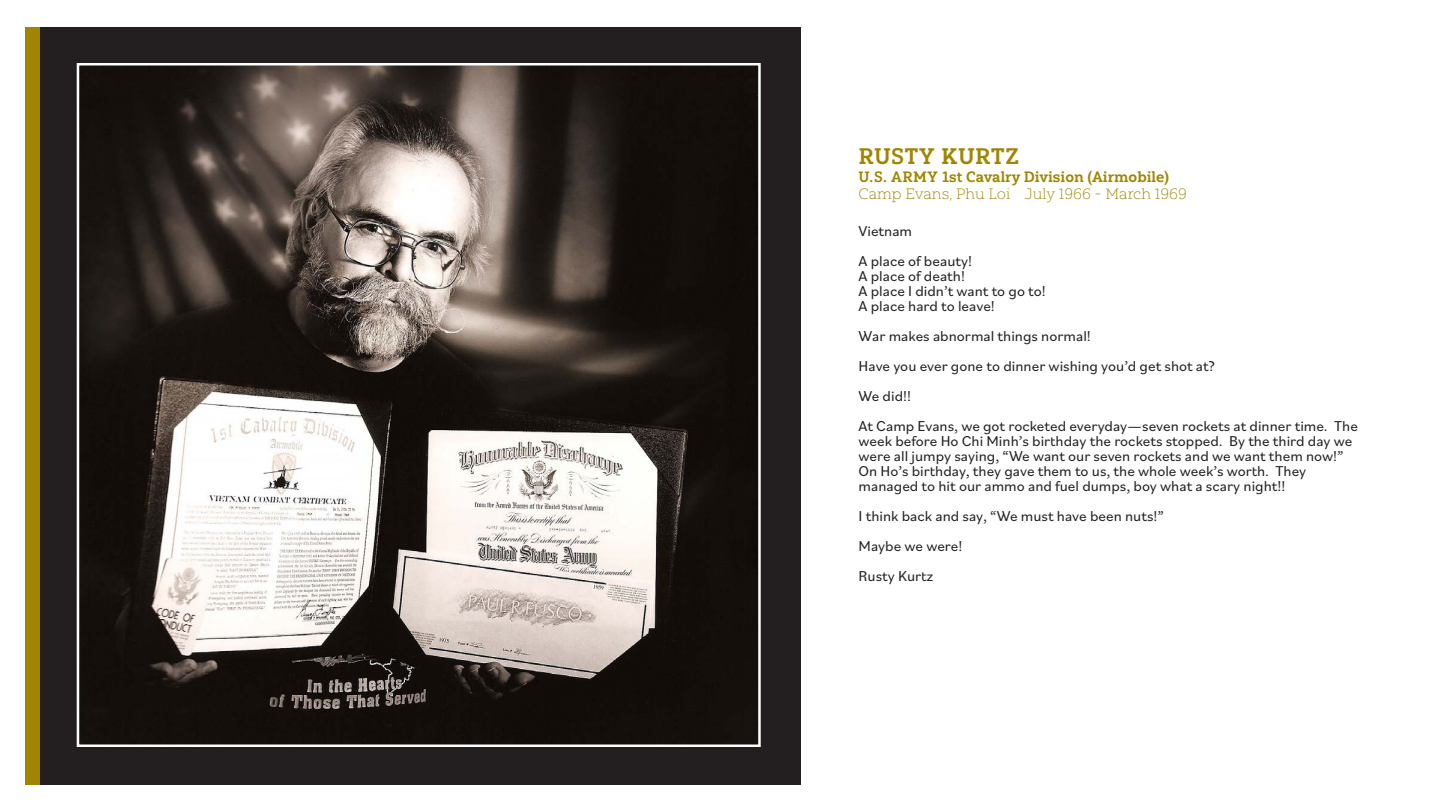
<style>
.page{position:relative;width:1440px;height:810px;background:#fff}
.page>*{position:absolute;margin:0;border:0;box-sizing:border-box;transform-origin:0 0}
.t1{font:22.5px "Yorkten Slab Nor Bol";letter-spacing:.02em;color:#a18500}
.t2{font:15px/15px "Bilo";color:#231f20}
.t3{font:15px "Yorkten Slab Nor Bol";color:#a18500}
.t4{font:15px "Yorkten Slab Ext Thi";color:#a18500}
</style>
<div class="page">
<div style="left:37px;top:27px;width:764px;height:758px;background:#231f20"></div>
<img style="left:80px;top:66px;width:678px;height:678px">
<div style="left:25px;top:27px;width:15px;height:758px;background:#a18500"></div>
<p class="t1" style="left:859px;top:142px;width:162px">RUSTY KURTZ</p>
<p class="t3" style="left:859px;top:167px;width:312px">U.S. ARMY 1st Cavalry Division (Airmobile)</p>
<p class="t4" style="left:859px;top:185px;width:330px">Camp Evans, Phu Loi July 1966 - March 1969</p>
<p class="t2" style="left:859px;top:223px;width:55px">Vietnam</p>
<p class="t2" style="left:859px;top:253px;width:115px">A place of beauty!</p>
<p class="t2" style="left:859px;top:268px;width:108px">A place of death!</p>
<p class="t2" style="left:859px;top:283px;width:189px">A place I didn’t want to go to!</p>
<p class="t2" style="left:859px;top:298px;width:138px">A place hard to leave!</p>
<p class="t2" style="left:859px;top:328px;width:234px">War makes abnormal things normal!</p>
<p class="t2" style="left:859px;top:358px;width:358px">Have you ever gone to dinner wishing you’d get shot at?</p>
<p class="t2" style="left:859px;top:388px;width:54px">We did!!</p>
<p class="t2" style="left:859px;top:418px;width:501px">At Camp Evans, we got rocketed everyday—seven rockets at dinner time. The week before Ho Chi Minh’s birthday the rockets stopped. By the third day we were all jumpy saying, “We want our seven rockets and we want them now!” On Ho’s birthday, they gave them to us, the whole week’s worth. They</p>
<p class="t2" style="left:859px;top:478px;width:428px">managed to hit our ammo and fuel dumps, boy what a scary night!!</p>
<p class="t2" style="left:859px;top:508px;width:307px">I think back and say, “We must have been nuts!”</p>
<p class="t2" style="left:859px;top:538px;width:105px">Maybe we were!</p>
<p class="t2" style="left:859px;top:568px;width:77px">Rusty Kurtz</p>
</div>
